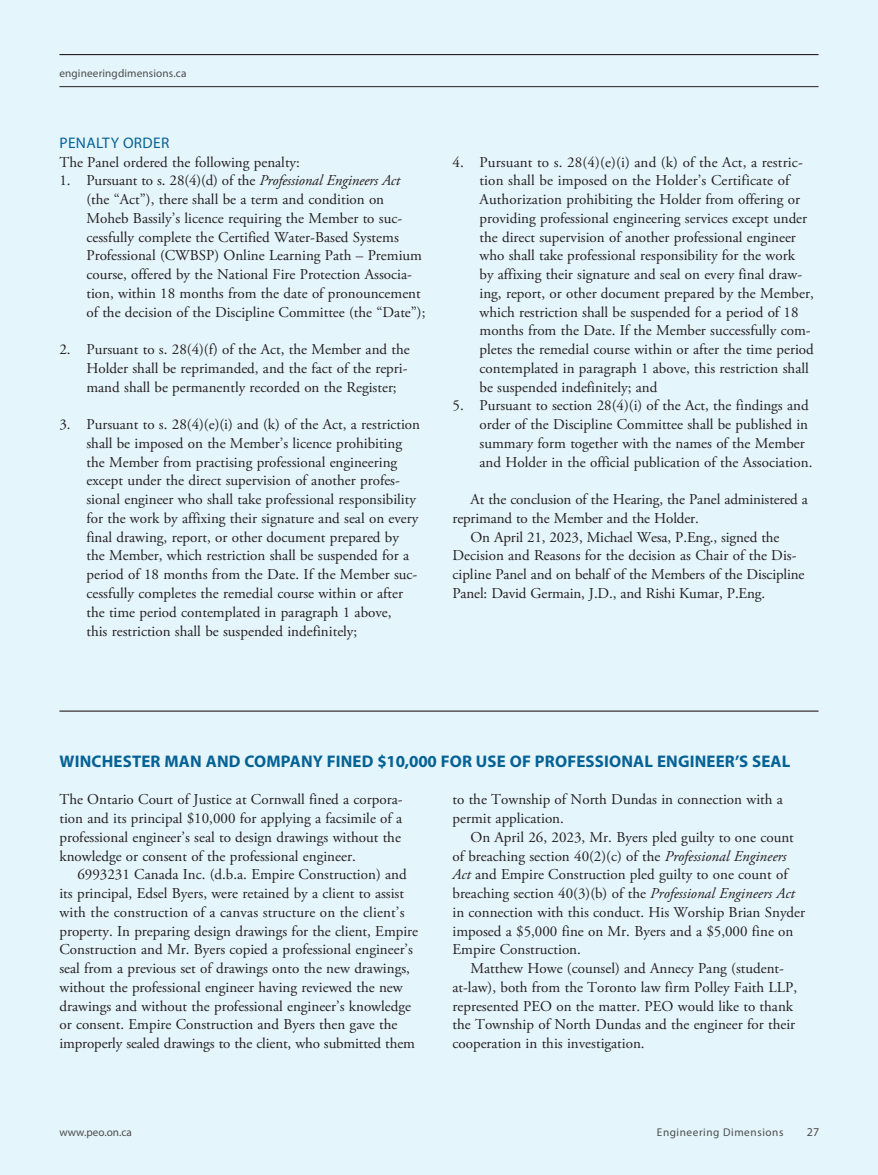
<style>
.page{position:relative;width:878px;height:1175px;background:#fff}
.page>*{position:absolute;margin:0;border:0;box-sizing:border-box;transform-origin:0 0}
.t1{font:700 16.8px "Myriad Pro";letter-spacing:.01em;color:#046294}
.t2{font:15.3px "Myriad Pro";letter-spacing:.02em;color:#046294}
.t3{font:15px/18.8px "Adobe Garamond Pro";color:#231f20}
.t4{font:12px "Myriad Pro";color:#4b4c4d}
.t5{font:11.25px "Myriad Pro";letter-spacing:.015em;color:#4b4c4d}
.t6{font:11.25px "Myriad Pro";letter-spacing:.05em;color:#4b4c4d}
.s1{font-style:italic}
</style>
<div class="page">
<div style="left:0;top:0;width:878px;height:1174px;background:#e5f5fc"></div>
<hr style="left:59px;top:54px;width:759px;height:1px;background:#231f20">
<hr style="left:59px;top:86px;width:759px;height:1px;background:#231f20">
<hr style="left:59px;top:710px;width:759px;height:1px;background:#231f20">
<p class="t5" style="left:59px;top:67px;width:129px">engineeringdimensions.ca</p>
<p class="t2" style="left:60px;top:134px;width:111px">PENALTY ORDER</p>
<p class="t3" style="left:59px;top:153px;width:242px">The Panel ordered the following penalty:</p>
<p class="t3" style="left:86px;top:172px;width:340px;text-indent:-27px">1. Pursuant to s. 28(4)(d) of the <span class="s1">Professional Engineers Act </span>(the “Act”), there shall be a term and condition on Moheb Bassily’s licence requiring the Member to suc&shy;cessfully complete the Certified Water-Based Systems Professional (CWBSP) Online Learning Path – Premium course, offered by the National Fire Protection Associa&shy;tion, within 18 months from the date of pronouncement of the decision of the Discipline Committee (the “Date”);</p>
<p class="t3" style="left:86px;top:340px;width:325px;text-indent:-27px">2. Pursuant to s. 28(4)(f) of the Act, the Member and the<br>Holder shall be reprimanded, and the fact of the repri&shy;mand shall be permanently recorded on the Register;</p>
<p class="t3" style="left:86px;top:415px;width:335px;text-indent:-27px">3. Pursuant to s. 28(4)(e)(i) and (k) of the Act, a restriction shall be imposed on the Member’s licence prohibiting the Member from practising professional engineering except under the direct supervision of another profes&shy;sional engineer who shall take professional responsibility for the work by affixing their signature and seal on every final drawing, report, or other document prepared by the Member, which restriction shall be suspended for a period of 18 months from the Date. If the Member suc&shy;cessfully completes the remedial course within or after the time period contemplated in paragraph 1 above,<br>this restriction shall be suspended indefinitely;</p>
<p class="t3" style="left:479px;top:153px;width:336px;text-indent:-27px">4. Pursuant to s. 28(4)(e)(i) and (k) of the Act, a restric&shy;tion shall be imposed on the Holder’s Certificate of Authorization prohibiting the Holder from offering or providing professional engineering services except under the direct supervision of another professional engineer who shall take professional responsibility for the work<br>by affixing their signature and seal on every final draw&shy;ing, report, or other document prepared by the Member, which restriction shall be suspended for a period of 18 months from the Date. If the Member successfully com&shy;pletes the remedial course within or after the time period contemplated in paragraph 1 above, this restriction shall be suspended indefinitely; and</p>
<p class="t3" style="left:479px;top:397px;width:334px;text-indent:-27px">5. Pursuant to section 28(4)(i) of the Act, the findings and order of the Discipline Committee shall be published in summary form together with the names of the Member and Holder in the official publication of the Association.</p>
<p class="t3" style="left:470px;top:490px;width:339px">At the conclusion of the Hearing, the Panel administered a</p>
<p class="t3" style="left:452px;top:509px;width:248px">reprimand to the Member and the Holder.</p>
<p class="t3" style="left:470px;top:528px;width:310px">On April 21, 2023, Michael Wesa, P.Eng., signed the</p>
<p class="t3" style="left:452px;top:547px;width:345px">Decision and Reasons for the decision as Chair of the Dis-</p>
<p class="t3" style="left:452px;top:565px;width:353px">cipline Panel and on behalf of the Members of the Discipline</p>
<p class="t3" style="left:452px;top:584px;width:314px">Panel: David Germain, J.D., and Rishi Kumar, P.Eng.</p>
<p class="t1" style="left:60px;top:751px;width:732px">WINCHESTER MAN AND COMPANY FINED $10,000 FOR USE OF PROFESSIONAL ENGINEER’S SEAL</p>
<p class="t3" style="left:59px;top:790px;width:345px;text-align:justify">The Ontario Court of Justice at Cornwall fined a corpora&shy;tion and its principal $10,000 for applying a facsimile of a professional engineer’s seal to design drawings without the knowledge or consent of the professional engineer.</p>
<p class="t3" style="left:59px;top:865px;width:360px;text-indent:18px">6993231 Canada Inc. (d.b.a. Empire Construction) and its principal, Edsel Byers, were retained by a client to assist with the construction of a canvas structure on the client’s property. In preparing design drawings for the client, Empire Construction and Mr. Byers copied a professional engineer’s seal from a previous set of drawings onto the new drawings, without the professional engineer having reviewed the new drawings and without the professional engineer’s knowledge or consent. Empire Construction and Byers then gave the improperly sealed drawings to the client, who submitted them</p>
<p class="t3" style="left:452px;top:790px;width:332px">to the Township of North Dundas in connection with a permit application.</p>
<p class="t3" style="left:452px;top:828px;width:354px;text-indent:18px">On April 26, 2023, Mr. Byers pled guilty to one count of breaching section 40(2)(c) of the <span class="s1">Professional Engineers Act</span> and Empire Construction pled guilty to one count of breaching section 40(3)(b) of the <span class="s1">Professional Engineers Act </span>in connection with this conduct. His Worship Brian Snyder imposed a $5,000 fine on Mr. Byers and a $5,000 fine on Empire Construction.</p>
<p class="t3" style="left:452px;top:959px;width:346px;text-indent:18px">Matthew Howe (counsel) and Annecy Pang (student&shy;at-law), both from the Toronto law firm Polley Faith LLP, represented PEO on the matter. PEO would like to thank the Township of North Dundas and the engineer for their cooperation in this investigation.</p>
<p class="t5" style="left:59px;top:1125px;width:74px">www.peo.on.ca</p>
<p class="t6" style="left:657px;top:1125px;width:128px">Engineering Dimensions</p>
<p class="t4" style="left:807px;top:1124px;width:14px">27</p>
</div>
